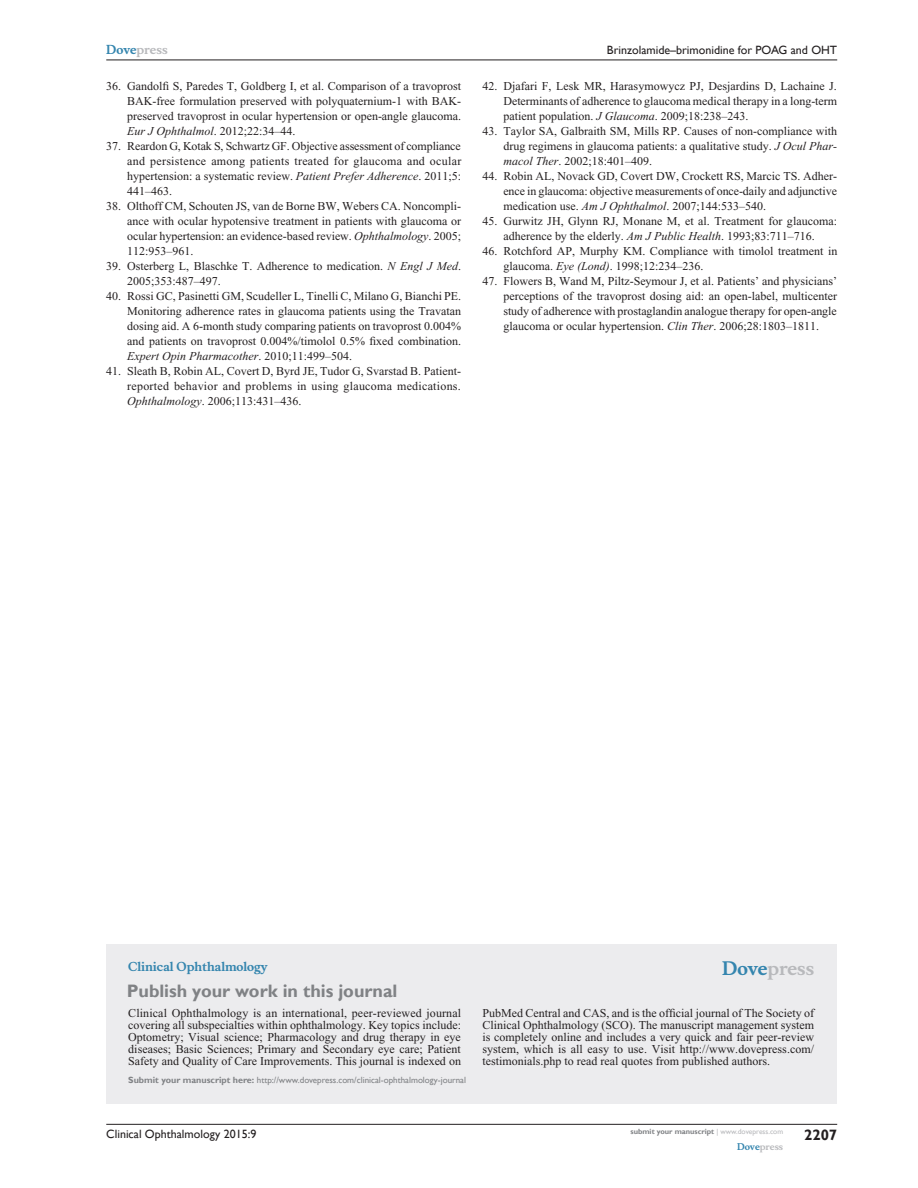
<style>
.page{position:relative;width:918px;height:1188px;background:#fff}
.page>*{position:absolute;margin:0;border:0;box-sizing:border-box;transform-origin:0 0}
.PromBx-H1{font:700 18px "Gill Sans";color:#808285}
.PromBx-Brand{font:700 18px "Musee";color:#b8b9bc}
.t1{font:700 15px "Gill Sans";color:#231f20}
.RefNL2{font:12px/15px "Times New Roman";color:#231f20;text-align:justify}
.PromBx-Tx{font:12px/12px "Times New Roman";color:#231f20;text-align:justify}
.t2{font:12px "Gill Sans";color:#231f20}
.PromBx-JrnlName{font:700 12px "Musee";color:#3485ae}
.t3{font:700 12px "Musee";color:#b8b9bc}
.PromBx-SubmitMssWebA{font:9px "Gill Sans";color:#808285}
.t4{font:700 9px "Musee";color:#b8b9bc}
.t5{font:700 7.5px "Gill Sans";color:#808285}
.s1{color:#3485ae}
.s2{font-style:italic}
.s3{font-weight:700}
.s4{font-weight:400;color:#b8b9bc}
</style>
<div class="page">
<div style="left:106px;top:944px;width:731px;height:159px;background:#ececee"></div>
<hr style="left:106px;top:1124px;width:731px;height:1px;background:#231f20">
<hr style="left:106px;top:60px;width:731px;height:1px;background:#231f20">
<p class="t3" style="left:106px;top:43px;width:63px"><span class="s1">Dove</span>press</p>
<p class="RefNL2" style="left:127px;top:79px;width:335px;text-indent:-21px">36. Gandolfi S, Paredes T, Goldberg I, et al. Comparison of a travoprost BAK-free formulation preserved with polyquaternium-1 with BAK&shy;preserved travoprost in ocular hypertension or open-angle glaucoma.<br><span class="s2">Eur J Ophthalmol</span>. 2012;22:34–44.</p>
<p class="RefNL2" style="left:127px;top:139px;width:336px;text-indent:-21px">37. Reardon G, Kotak S, Schwartz GF. Objective assessment of compliance and persistence among patients treated for glaucoma and ocular hypertension: a systematic review. <span class="s2">Patient Prefer Adherence</span>. 2011;5:<br>441–463.</p>
<p class="RefNL2" style="left:127px;top:199px;width:335px;text-indent:-21px">38. Olthoff CM, Schouten JS, van de Borne BW, Webers CA. Noncompli&shy;ance with ocular hypotensive treatment in patients with glaucoma or ocular hypertension: an evidence-based review. <span class="s2">Ophthalmology</span>. 2005; 112:953–961.</p>
<p class="RefNL2" style="left:127px;top:259px;width:335px;text-indent:-21px">39. Osterberg L, Blaschke T. Adherence to medication. <span class="s2">N Engl J Med</span>.<br>2005;353:487–497.</p>
<p class="RefNL2" style="left:127px;top:289px;width:336px;text-indent:-21px">40. Rossi GC, Pasinetti GM, Scudeller L, Tinelli C, Milano G, Bianchi PE.<br>Monitoring adherence rates in glaucoma patients using the Travatan dosing aid. A 6-month study comparing patients on travoprost 0.004% and patients on travoprost 0.004%/timolol 0.5% fixed combination.<br><span class="s2">Expert Opin Pharmacother</span>. 2010;11:499–504.</p>
<p class="RefNL2" style="left:127px;top:364px;width:335px;text-indent:-21px">41. Sleath B, Robin AL, Covert D, Byrd JE, Tudor G, Svarstad B. Patient&shy;reported behavior and problems in using glaucoma medications.<br><span class="s2">Ophthalmology</span>. 2006;113:431–436.</p>
<p class="t2" style="left:607px;top:43px;width:232px">Brinzolamide–brimonidine for POAG and OHT</p>
<p class="RefNL2" style="left:503px;top:79px;width:335px;text-indent:-21px">42. Djafari F, Lesk MR, Harasymowycz PJ, Desjardins D, Lachaine J.<br>Determinants of adherence to glaucoma medical therapy in a long-term patient population. <span class="s2">J Glaucoma</span>. 2009;18:238–243.</p>
<p class="RefNL2" style="left:503px;top:124px;width:335px;text-indent:-21px">43. Taylor SA, Galbraith SM, Mills RP. Causes of non-compliance with drug regimens in glaucoma patients: a qualitative study. <span class="s2">J Ocul Phar&shy;macol Ther</span>. 2002;18:401–409.</p>
<p class="RefNL2" style="left:503px;top:169px;width:335px;text-indent:-21px">44. Robin AL, Novack GD, Covert DW, Crockett RS, Marcic TS. Adher&shy;ence in glaucoma: objective measurements of once-daily and adjunctive medication use. <span class="s2">Am J Ophthalmol</span>. 2007;144:533–540.</p>
<p class="RefNL2" style="left:482px;top:214px;width:356px;text-align:center">45. Gurwitz JH, Glynn RJ, Monane M, et al. Treatment for glaucoma: adherence by the elderly. <span class="s2">Am J Public Health</span>. 1993;83:711–716.</p>
<p class="RefNL2" style="left:503px;top:244px;width:336px;text-indent:-21px">46. Rotchford AP, Murphy KM. Compliance with timolol treatment in glaucoma. <span class="s2">Eye (Lond)</span>. 1998;12:234–236.</p>
<p class="RefNL2" style="left:503px;top:274px;width:335px;text-indent:-21px">47. Flowers B, Wand M, Piltz-Seymour J, et al. Patients’ and physicians’ perceptions of the travoprost dosing aid: an open-label, multicenter study of adherence with prostaglandin analogue therapy for open-angle glaucoma or ocular hypertension. <span class="s2">Clin Ther</span>. 2006;28:1803–1811.</p>
<p class="PromBx-JrnlName" style="left:128px;top:959px;width:141px">Clinical Ophthalmology</p>
<p class="PromBx-H1" style="left:127px;top:980px;width:272px">Publish your work in this journal</p>
<p class="PromBx-Brand" style="left:722px;top:958px;width:94px"><span class="s1">Dove</span>press</p>
<p class="PromBx-Tx" style="left:128px;top:1007px;width:334px">Clinical Ophthalmology is an international, peer-reviewed journal covering all subspecialties within ophthalmology. Key topics include:<br>Optometry; Visual science; Pharmacology and drug therapy in eye diseases; Basic Sciences; Primary and Secondary eye care; Patient Safety and Quality of Care Improvements. This journal is indexed on</p>
<p class="PromBx-Tx" style="left:482px;top:1007px;width:333px">PubMed Central and CAS, and is the official journal of The Society of Clinical Ophthalmology (SCO). The manuscript management system is completely online and includes a very quick and fair peer-review system, which is all easy to use. Visit http://www.dovepress.com/ testimonials.php to read real quotes from published authors.</p>
<p class="PromBx-SubmitMssWebA" style="left:128px;top:1075px;width:339px"><span class="s3">Submit your manuscript here:</span> http://www.dovepress.com/clinical-ophthalmology-journal</p>
<p class="t2" style="left:106px;top:1127px;width:152px">Clinical Ophthalmology 2015:9</p>
<p class="t5" style="left:631px;top:1127px;width:154px">submit your manuscript <span class="s4">| www.dovepress.com</span></p>
<p class="t4" style="left:737px;top:1141px;width:48px"><span class="s1">Dove</span>press</p>
<p class="t1" style="left:804px;top:1126px;width:35px">2207</p>
</div>
